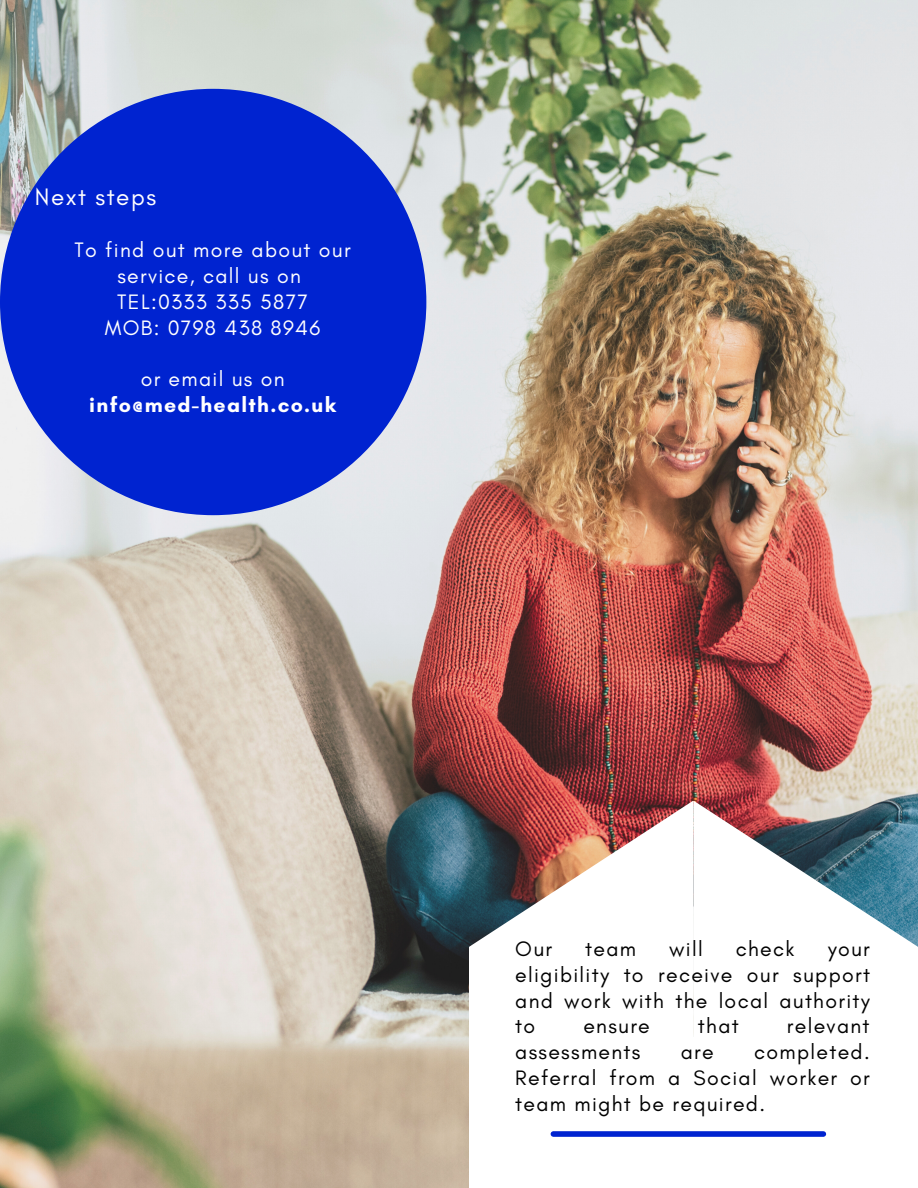
<style>
.page{position:relative;width:918px;height:1188px;background:#fff}
.page>*{position:absolute;margin:0;border:0;box-sizing:border-box;transform-origin:0 0}
.t1{font:24.3px "Glacial Indifference";letter-spacing:.06em;color:#fff}
.t2{font:21.3px/25.8px "Glacial Indifference";letter-spacing:.06em;color:#000;text-align:justify}
.t3{font:21.3px/25.8px "Glacial Indifference";letter-spacing:.06em;color:#fff;text-align:center}
.t4{font:700 21.3px "Glacial Indifference";letter-spacing:.06em;color:#fff}
</style>
<div class="page">
<img style="left:0;top:0;width:918px;height:1188px">
<div style="left:469px;top:1037px;width:449px;height:151px;background:#fff"></div>
<svg style="left:693px;top:801px;width:225px;height:236px"></svg>
<svg style="left:469px;top:801px;width:224px;height:236px"></svg>
<div style="left:0;top:89px;width:426px;height:426px;background:#0023d0;border-radius:50%"></div>
<div style="left:553px;top:1131px;width:270px;height:6px;background:#0023d0"></div>
<p class="t1" style="left:35px;top:182px;width:123px">Next steps</p>
<p class="t3" style="left:75px;top:237px;width:278px">To find out more about our service, call us on<br>TEL:0333 335 5877<br>MOB: 0798 438 8946</p>
<p class="t3" style="left:141px;top:366px;width:145px">or email us on</p>
<p class="t4" style="left:89px;top:392px;width:248px">info@med-health.co.uk</p>
<p class="t2" style="left:515px;top:936px;width:38px">Our</p>
<p class="t2" style="left:585px;top:936px;width:52px">team</p>
<p class="t2" style="left:669px;top:936px;width:35px">will</p>
<p class="t2" style="left:736px;top:936px;width:60px">check</p>
<p class="t2" style="left:515px;top:936px;width:356px;text-indent:312px">your eligibility to receive our support and work with the local authority to</p>
<p class="t2" style="left:583px;top:1013px;width:68px">ensure</p>
<p class="t2" style="left:698px;top:1013px;width:42px">that</p>
<p class="t2" style="left:787px;top:1013px;width:84px">relevant</p>
<p class="t2" style="left:515px;top:1039px;width:127px">assessments</p>
<p class="t2" style="left:681px;top:1039px;width:34px">are</p>
<p class="t2" style="left:515px;top:1039px;width:356px;text-indent:239px">completed.<br>Referral from a Social worker or team might be required.</p>
</div>
